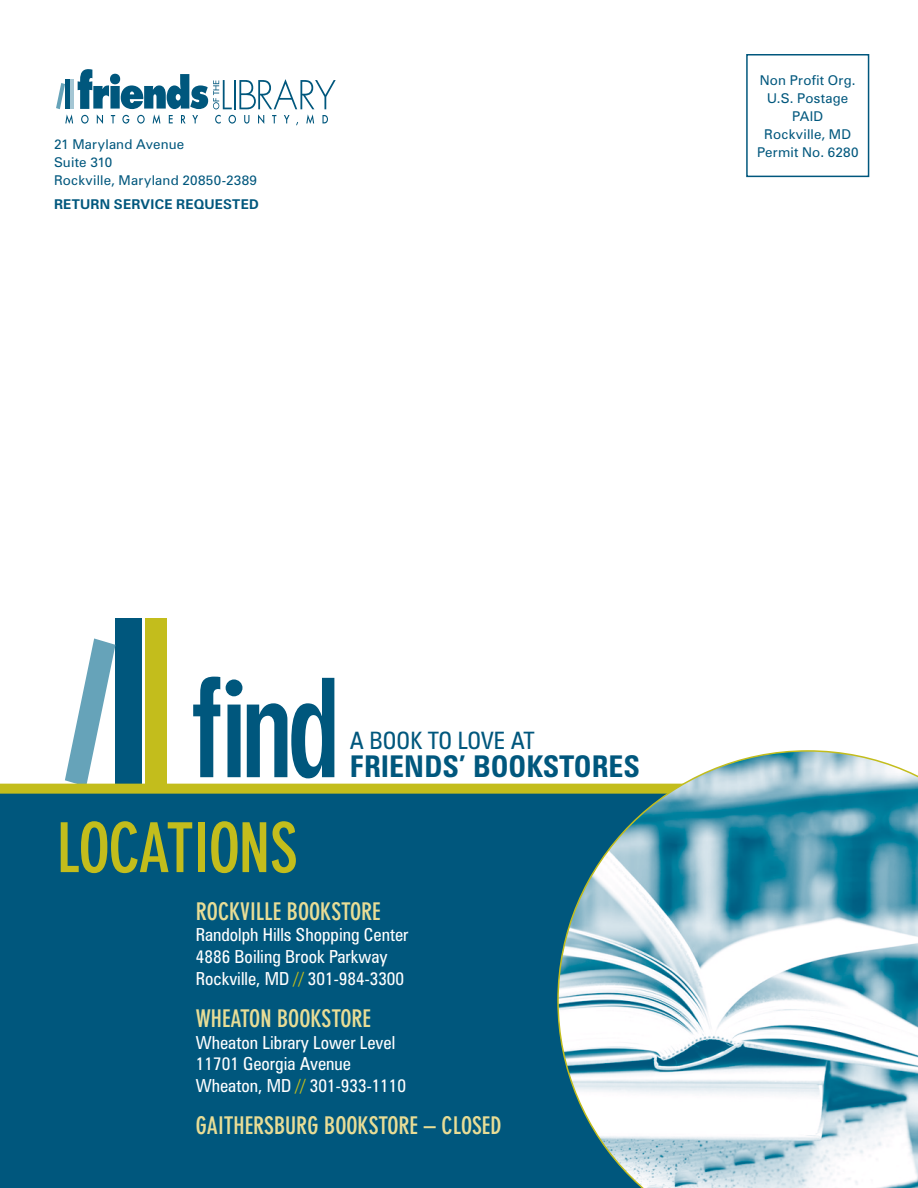
<style>
.page{position:relative;width:918px;height:1188px;background:#fff}
.page>*{position:absolute;margin:0;border:0;box-sizing:border-box;transform-origin:0 0}
.friends{font:700 condensed 135px "DIN Neuzeit Grotesk";color:#00577d}
.Subhead{font:700 condensed 67.8px "DIN Neuzeit Grotesk";letter-spacing:-.02em;color:#c3bd1c}
.HelpingLibraries_3{font:700 condensed 30px "Zurich BT";color:#00577d}
.t1{font:700 condensed 24px "DIN Neuzeit Grotesk";color:#e8dd96}
.HelpingLibraries_3-2{font:condensed 24px "Zurich BT";color:#00577d}
.t2{font:condensed 18px "Zurich BT";color:#fff}
.Body{font:13.5px "Zurich BT";letter-spacing:.015em;color:#00577d}
.Body-2{font:700 13.5px "Zurich BT";letter-spacing:.02em;color:#00577d}
.s1{color:#c3bd1c}
</style>
<div class="page">
<div style="left:115px;top:618px;width:27px;height:168px;background:#00577d"></div>
<div style="left:145px;top:618px;width:21px;height:168px;background:#c3bd1c"></div>
<div style="left:0;top:788px;width:918px;height:400px;background:#00577d"></div>
<svg style="left:0;top:638px;width:557px;height:156px"></svg>
<svg style="left:56px;top:69px;width:280px;height:56px"></svg>
<hr style="left:70px;top:79px;width:4px;height:30px;background:#a4c6d4">
<div style="left:746px;top:54px;width:123px;height:123px;border:2px solid #00577d"></div>
<svg style="left:557px;top:750px;width:361px;height:438px;background:#9ac2ce"></svg>
<p class="Body" style="left:54px;top:136px;width:132px">21 Maryland Avenue</p>
<p class="Body" style="left:54px;top:154px;width:60px">Suite 310</p>
<p class="Body" style="left:54px;top:172px;width:205px">Rockville, Maryland 20850-2389</p>
<p class="Body-2" style="left:54px;top:196px;width:206px">RETURN SERVICE REQUESTED</p>
<p class="Body" style="left:760px;top:72px;width:97px">Non Profit Org.</p>
<p class="Body" style="left:767px;top:90px;width:83px">U.S. Postage</p>
<p class="Body" style="left:792px;top:108px;width:32px">PAID</p>
<p class="Body" style="left:764px;top:126px;width:88px">Rockville, MD</p>
<p class="Body" style="left:757px;top:144px;width:103px">Permit No. 6280</p>
<p class="friends" style="left:190px;top:651px;width:153px">find</p>
<p class="HelpingLibraries_3-2" style="left:350px;top:726px;width:186px">A BOOK TO LOVE AT</p>
<p class="HelpingLibraries_3" style="left:350px;top:748px;width:292px">FRIENDS’ BOOKSTORES</p>
<p class="Subhead" style="left:56px;top:809px;width:243px">LOCATIONS</p>
<p class="t1" style="left:196px;top:897px;width:186px">ROCKVILLE BOOKSTORE</p>
<p class="t2" style="left:196px;top:924px;width:214px">Randolph Hills Shopping Center</p>
<p class="t2" style="left:196px;top:946px;width:193px">4886 Boiling Brook Parkway</p>
<p class="t2" style="left:196px;top:967px;width:210px">Rockville, MD <span class="s1">//</span> 301-984-3300</p>
<p class="t1" style="left:196px;top:1004px;width:177px">WHEATON BOOKSTORE</p>
<p class="t2" style="left:196px;top:1031px;width:201px">Wheaton Library Lower Level</p>
<p class="t2" style="left:196px;top:1053px;width:157px">11701 Georgia Avenue</p>
<p class="t2" style="left:196px;top:1074px;width:212px">Wheaton, MD <span class="s1">//</span> 301-933-1110</p>
<p class="t1" style="left:196px;top:1112px;width:307px">GAITHERSBURG BOOKSTORE – CLOSED</p>
</div>
